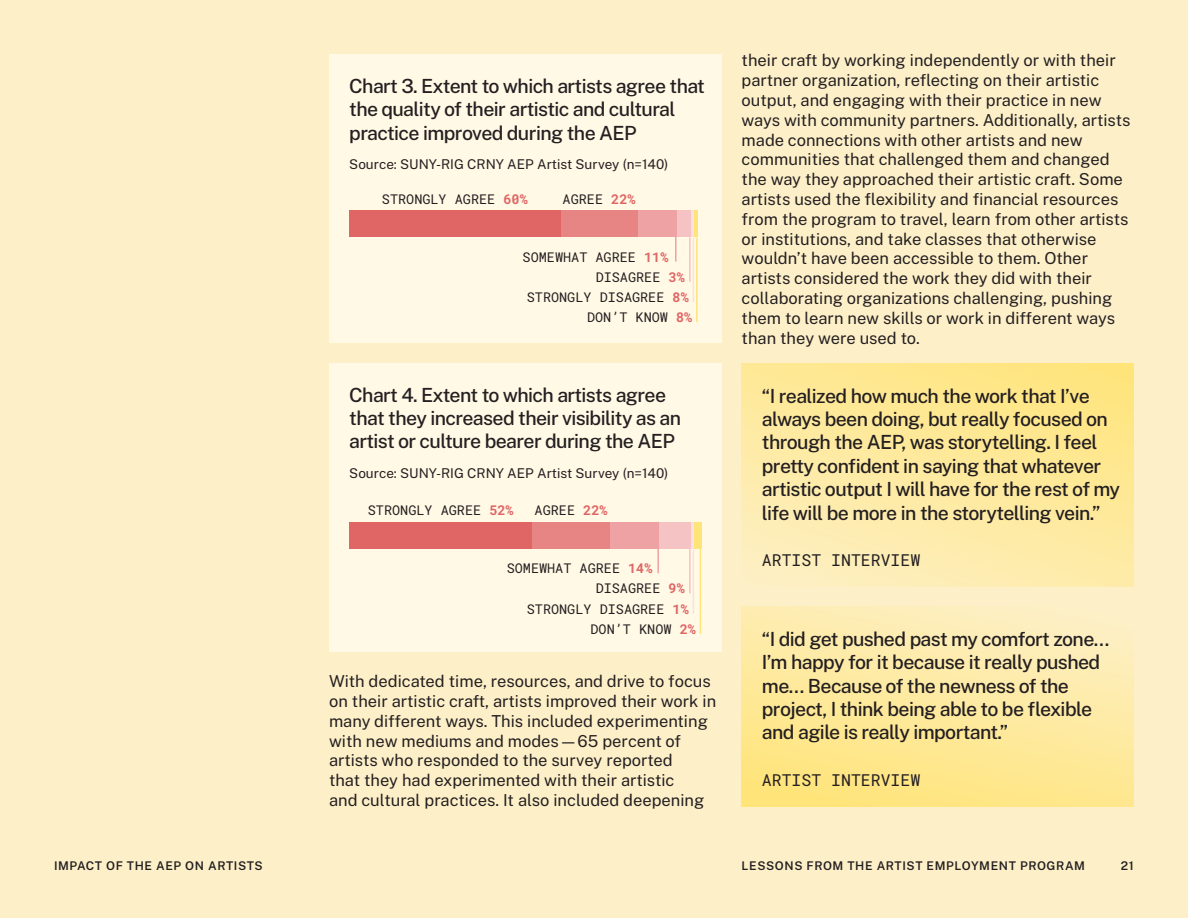
<style>
.page{position:relative;width:1188px;height:918px;background:#fdf0c8}
.page>*{position:absolute;margin:0;border:0;box-sizing:border-box;transform-origin:0 0}
.Chart_title{font:500 19.5px/23.4px "Public Sans";letter-spacing:-.03em;color:#241f21}
.Body{font:16.5px/19.8px "Public Sans";color:#241f21}
.Quote_attribution{font:16.5px "Roboto Mono";color:#241f21}
.Chart_label{font:13.5px "Roboto Mono";color:#241f21}
.Chart_title-2{font:13.5px "Public Sans";color:#241f21}
.Page_number{font:600 12px "Public Sans";letter-spacing:.05em;color:#241f21}
.s1{color:#e06666}
</style>
<div class="page">
<div style="left:329px;top:363px;width:392px;height:288px;background:#fff9e5"></div>
<div style="left:329px;top:54px;width:392px;height:289px;background:#fff9e5"></div>
<hr style="left:657px;top:542px;width:2px;height:31px;background:#eea2a3">
<hr style="left:689px;top:549px;width:2px;height:44px;background:#f5c3c3">
<hr style="left:693px;top:549px;width:1px;height:65px;background:#f9e1e1">
<hr style="left:700px;top:549px;width:1px;height:85px;background:#ffe479">
<div style="left:694px;top:522px;width:7px;height:27px;background:#ffe479"></div>
<hr style="left:691px;top:522px;width:3px;height:27px;background:#f9e1e1">
<div style="left:659px;top:522px;width:32px;height:27px;background:#f5c3c3"></div>
<div style="left:610px;top:522px;width:49px;height:27px;background:#eea2a3"></div>
<div style="left:532px;top:522px;width:78px;height:27px;background:#e78484"></div>
<div style="left:349px;top:522px;width:183px;height:27px;background:#e06666"></div>
<hr style="left:694px;top:210px;width:4px;height:27px;background:#ffe479">
<hr style="left:691px;top:210px;width:3px;height:27px;background:#f9e1e1">
<div style="left:677px;top:210px;width:14px;height:27px;background:#f5c3c3"></div>
<div style="left:638px;top:210px;width:39px;height:27px;background:#eea2a3"></div>
<div style="left:560px;top:210px;width:78px;height:27px;background:#e78484"></div>
<div style="left:349px;top:210px;width:211px;height:27px;background:#e06666"></div>
<hr style="left:675px;top:230px;width:2px;height:32px;background:#eea2a3">
<hr style="left:689px;top:237px;width:2px;height:45px;background:#f5c3c3">
<hr style="left:693px;top:237px;width:1px;height:65px;background:#f9e1e1">
<hr style="left:696px;top:237px;width:2px;height:85px;background:#ffe479">
<svg style="left:742px;top:364px;width:392px;height:223px"></svg>
<div style="left:742px;top:607px;width:392px;height:199px;background:linear-gradient(to bottom,#fdefbe,#ffe581)"></div>
<p class="Chart_title" style="left:349px;top:73px;width:357px">Chart 3. Extent to which artists agree that the quality of their artistic and cultural practice improved during the AEP</p>
<p class="Chart_title-2" style="left:349px;top:155px;width:321px">Source: SUNY-RIG CRNY AEP Artist Survey (n=140)</p>
<p class="Chart_label" style="left:382px;top:190px;width:147px">STRONGLY AGREE <span class="s1">60%</span></p>
<p class="Chart_label" style="left:563px;top:190px;width:74px">AGREE <span class="s1">22%</span></p>
<p class="Chart_label" style="left:523px;top:247px;width:147px">SOMEWHAT AGREE <span class="s1">11%</span></p>
<p class="Chart_label" style="left:596px;top:268px;width:91px">DISAGREE <span class="s1">3%</span></p>
<p class="Chart_label" style="left:527px;top:288px;width:164px">STRONGLY DISAGREE <span class="s1">8%</span></p>
<p class="Chart_label" style="left:587px;top:308px;width:107px">DON’T KNOW <span class="s1">8%</span></p>
<p class="Chart_title" style="left:349px;top:382px;width:333px">Chart 4. Extent to which artists agree that they increased their visibility as an artist or culture bearer during the AEP</p>
<p class="Chart_title-2" style="left:349px;top:464px;width:321px">Source: SUNY-RIG CRNY AEP Artist Survey (n=140)</p>
<p class="Chart_label" style="left:368px;top:501px;width:147px">STRONGLY AGREE <span class="s1">52%</span></p>
<p class="Chart_label" style="left:535px;top:501px;width:74px">AGREE <span class="s1">22%</span></p>
<p class="Chart_label" style="left:507px;top:559px;width:147px">SOMEWHAT AGREE <span class="s1">14%</span></p>
<p class="Chart_label" style="left:596px;top:579px;width:91px">DISAGREE <span class="s1">9%</span></p>
<p class="Chart_label" style="left:527px;top:600px;width:164px">STRONGLY DISAGREE <span class="s1">1%</span></p>
<p class="Chart_label" style="left:591px;top:620px;width:107px">DON’T KNOW <span class="s1">2%</span></p>
<p class="Body" style="left:329px;top:671px;width:389px">With dedicated time, resources, and drive to focus on their artistic craft, artists improved their work in many different ways. This included experimenting with new mediums and modes—65 percent of artists who responded to the survey reported<br>that they had experimented with their artistic<br>and cultural practices. It also included deepening</p>
<p class="Body" style="left:742px;top:50px;width:390px">their craft by working independently or with their partner organization, reflecting on their artistic output, and engaging with their practice in new ways with community partners. Additionally, artists made connections with other artists and new communities that challenged them and changed the way they approached their artistic craft. Some artists used the flexibility and financial resources from the program to travel, learn from other artists or institutions, and take classes that otherwise wouldn’t have been accessible to them. Other artists considered the work they did with their collaborating organizations challenging, pushing them to learn new skills or work in different ways than they were used to.</p>
<p class="Chart_title" style="left:762px;top:383px;width:360px">“I realized how much the work that I’ve always been doing, but really focused on through the AEP, was storytelling. I feel pretty confident in saying that whatever artistic output I will have for the rest of my life will be more in the storytelling vein.”</p>
<p class="Quote_attribution" style="left:762px;top:549px;width:160px">ARTIST INTERVIEW</p>
<p class="Chart_title" style="left:762px;top:626px;width:349px">“I did get pushed past my comfort zone… I’m happy for it because it really pushed me… Because of the newness of the project, I think being able to be flexible and agile is really important.”</p>
<p class="Quote_attribution" style="left:762px;top:769px;width:160px">ARTIST INTERVIEW</p>
<p class="Page_number" style="left:54px;top:857px;width:210px">IMPACT OF THE AEP ON ARTISTS</p>
<p class="Page_number" style="left:742px;top:857px;width:345px">LESSONS FROM THE ARTIST EMPLOYMENT PROGRAM</p>
<p class="Page_number" style="left:1121px;top:857px;width:15px">21</p>
</div>
